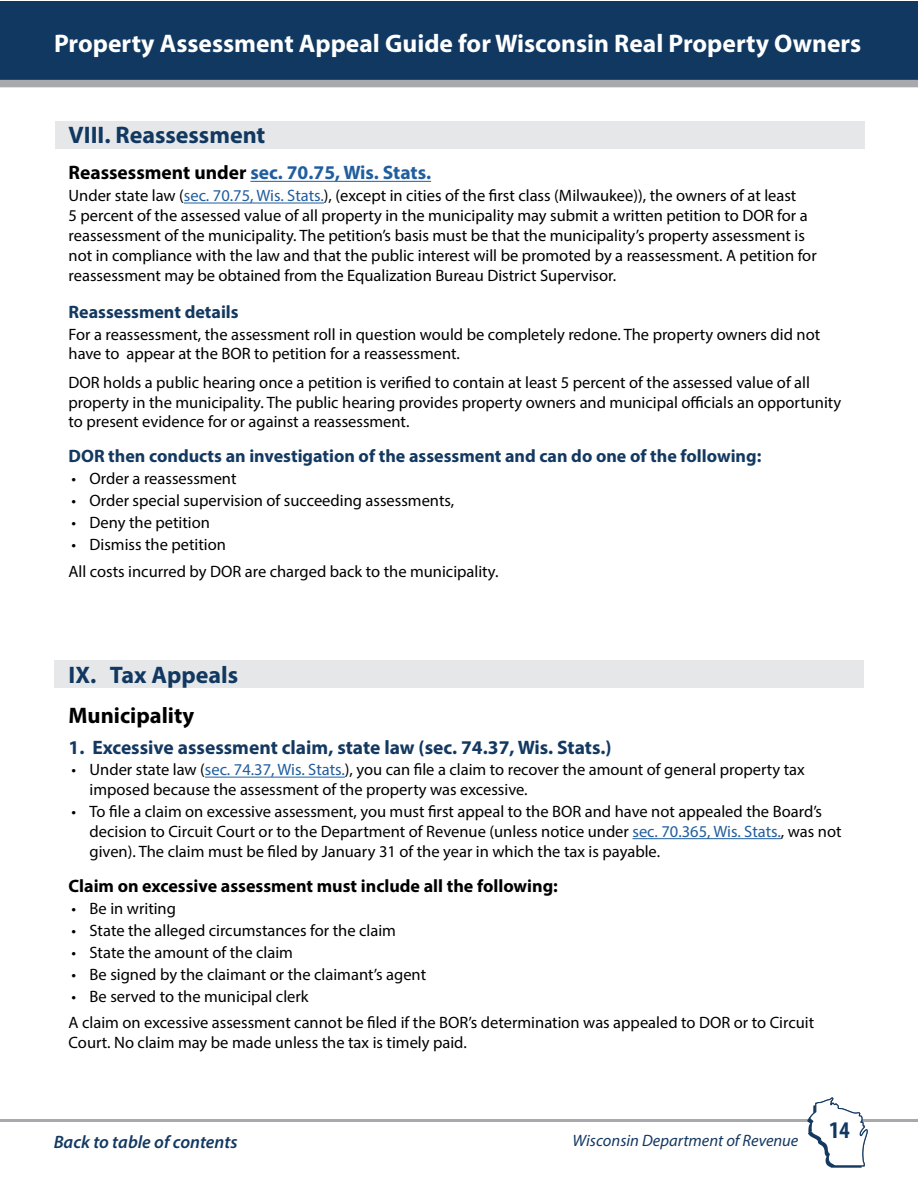
<style>
.page{position:relative;width:918px;height:1188px;background:#fff}
.page>*{position:absolute;margin:0;border:0;box-sizing:border-box;transform-origin:0 0}
.t1{font:700 25.5px "Myriad Pro";color:#fff}
.t2{font:700 24px "Myriad Pro";color:#113861}
.t3{font:700 condensed 24px "Myriad Pro";color:#113861}
.t4{font:700 22.5px "Myriad Pro";color:#000}
.t5{font:700 19.5px "Myriad Pro";color:#143961}
.t6{font:700 19.5px "Myriad Pro";color:#215e9e}
.t7{font:700 18px "Myriad Pro";color:#143961}
.t8{font:700 18px "Myriad Pro";color:#000}
.t9{font:italic 600 18px "Myriad Pro";color:#143961}
.t10{font:16.5px/19.8px "Myriad Pro";color:#000}
.t11{font:italic 16.5px "Myriad Pro";color:#143961}
.s1{color:#000}
.s2{color:#215e9e}
</style>
<div class="page">
<div style="left:1px;top:1px;width:917px;height:86px;background:#113861"></div>
<div style="left:0;top:80px;width:918px;height:7px;background:#a7a9ac"></div>
<hr style="left:0;top:1119px;width:918px;height:3px;background:#a7a9ac">
<svg style="left:807px;top:1097px;width:61px;height:71px"></svg>
<div style="left:56px;top:122px;width:809px;height:27px;background:#e6e7e8"></div>
<hr style="left:250px;top:181px;width:181px;height:1px;background:#215e9e">
<hr style="left:184px;top:203px;width:140px;height:1px;background:#215e9e">
<div style="left:54px;top:660px;width:809px;height:28px;background:#e6e7e8"></div>
<hr style="left:205px;top:777px;width:140px;height:1px;background:#215e9e">
<hr style="left:632px;top:838px;width:149px;height:1px;background:#215e9e">
<h1 class="t1" style="left:54px;top:27px;width:809px">Property Assessment Appeal Guide for Wisconsin Real Property Owners</h1>
<h2 class="t2" style="left:69px;top:119px;width:198px">VIII. Reassessment</h2>
<p class="t6" style="left:69px;top:160px;width:364px"><span class="s1">Reassessment under</span> sec. 70.75, Wis. Stats.</p>
<p class="t10" style="left:69px;top:186px;width:750px">Under state law (<span class="s2">sec. 70.75, Wis. Stats.</span>), (except in cities of the first class (Milwaukee)), the owners of at least<br>5 percent of the assessed value of all property in the municipality may submit a written petition to DOR for a reassessment of the municipality. The petition’s basis must be that the municipality’s property assessment is not in compliance with the law and that the public interest will be promoted by a reassessment. A petition for reassessment may be obtained from the Equalization Bureau District Supervisor.</p>
<p class="t7" style="left:69px;top:300px;width:172px">Reassessment details</p>
<p class="t10" style="left:69px;top:324px;width:753px">For a reassessment, the assessment roll in question would be completely redone. The property owners did not have to appear at the BOR to petition for a reassessment.</p>
<p class="t10" style="left:69px;top:372px;width:774px">DOR holds a public hearing once a petition is verified to contain at least 5 percent of the assessed value of all property in the municipality. The public hearing provides property owners and municipal officials an opportunity to present evidence for or against a reassessment.</p>
<p class="t7" style="left:69px;top:445px;width:694px">DOR then conducts an investigation of the assessment and can do one of the following:</p>
<p class="t10" style="left:72px;top:469px;width:166px">• Order a reassessment</p>
<p class="t10" style="left:72px;top:491px;width:384px">• Order special supervision of succeeding assessments,</p>
<p class="t10" style="left:72px;top:513px;width:140px">• Deny the petition</p>
<p class="t10" style="left:69px;top:531px;width:431px;line-height:26.5px">• Dismiss the petition<br>All costs incurred by DOR are charged back to the municipality.</p>
<h2 class="t2" style="left:69px;top:659px;width:171px">IX. Tax Appeals</h2>
<h3 class="t4" style="left:69px;top:701px;width:127px">Municipality</h3>
<p class="t5" style="left:69px;top:734px;width:544px">1. Excessive assessment claim, state law (sec. 74.37, Wis. Stats.)</p>
<p class="t10" style="left:90px;top:760px;width:717px;text-indent:-18px">• Under state law (<span class="s2">sec. 74.37, Wis. Stats.</span>), you can file a claim to recover the amount of general property tax imposed because the assessment of the property was excessive.</p>
<p class="t10" style="left:90px;top:802px;width:754px;text-indent:-18px">• To file a claim on excessive assessment, you must first appeal to the BOR and have not appealed the Board’s decision to Circuit Court or to the Department of Revenue (unless notice under <span class="s2">sec. 70.365, Wis. Stats.</span>, was not given). The claim must be filed by January 31 of the year in which the tax is payable.</p>
<p class="t8" style="left:69px;top:874px;width:491px">Claim on excessive assessment must include all the following:</p>
<p class="t10" style="left:72px;top:898px;width:106px">• Be in writing</p>
<p class="t10" style="left:72px;top:920px;width:326px">• State the alleged circumstances for the claim</p>
<p class="t10" style="left:72px;top:942px;width:223px">• State the amount of the claim</p>
<p class="t10" style="left:72px;top:964px;width:356px">• Be signed by the claimant or the claimant’s agent</p>
<p class="t10" style="left:69px;top:983px;width:747px;line-height:26.5px">• Be served to the municipal clerk<br>A claim on excessive assessment cannot be filed if the BOR’s determination was appealed to DOR or to Circuit</p>
<p class="t10" style="left:69px;top:1032px;width:400px">Court. No claim may be made unless the tax is timely paid.</p>
<p class="t9" style="left:54px;top:1130px;width:185px">Back to table of contents</p>
<p class="t11" style="left:573px;top:1130px;width:227px">Wisconsin Department of Revenue</p>
<h2 class="t3" style="left:829px;top:1115px;width:22px">14</h2>
</div>
